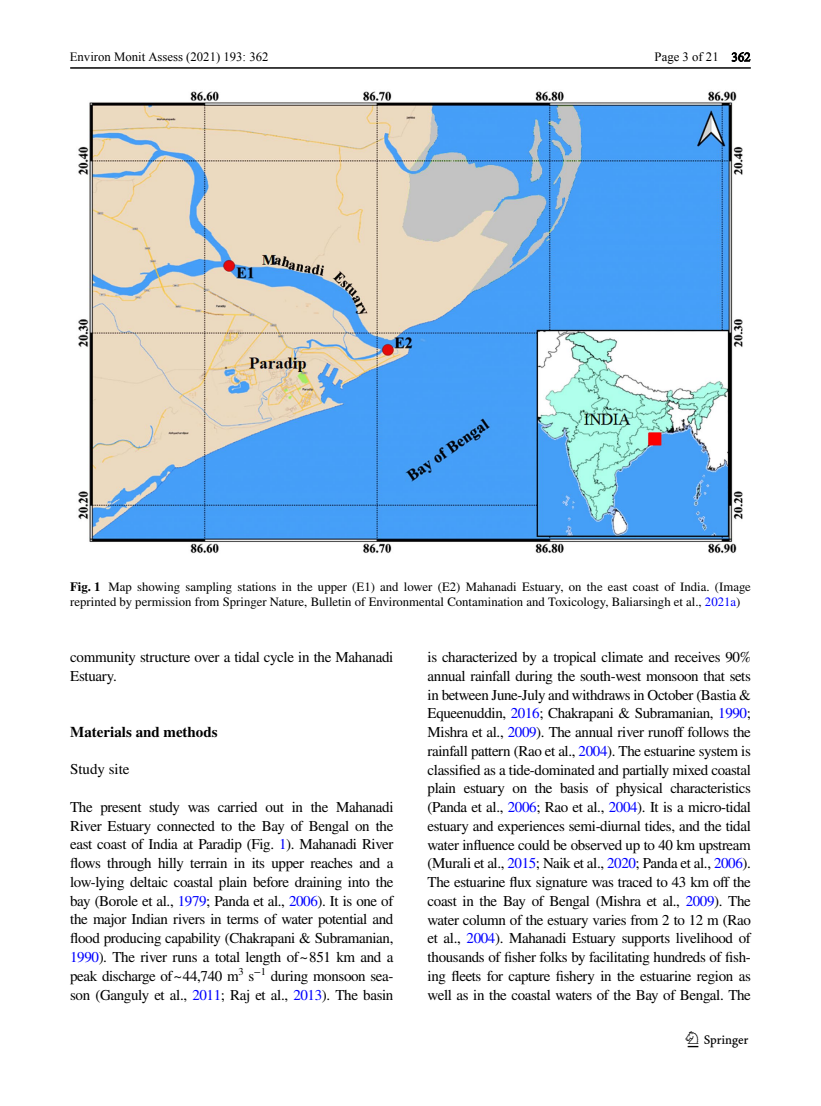
<style>
.page{position:relative;width:821px;height:1106px;background:#fff}
.page>*{position:absolute;margin:0;border:0;box-sizing:border-box;transform-origin:0 0}
.t1{font:22.5px "Springnew Regular 3";color:#000}
.t2{font:15px/18.8px "STIX";letter-spacing:-.025em;color:#000;text-align:justify}
.t3{font:700 15px "STIX";color:#000}
.t4{font:15px "STIX";color:#000}
.t5{font:12.75px/15px "STIX";color:#000}
.t6{font:12.75px "Times New Roman";color:#000}
.s1{font-weight:700}
.s2{color:#00f}
</style>
<div class="page">
<hr style="left:70px;top:67px;width:680px;height:2px;background:#000">
<img style="left:78px;top:91px;width:665px;height:462px">
<p class="t6" style="left:70px;top:52px;width:200px">Environ Monit Assess (2021) 193: 362</p>
<p class="t6" style="left:654px;top:52px;width:97px">Page 3 of 21 362</p>
<p class="t5" style="left:70px;top:580px;width:682px"><span class="s1">Fig. 1</span> Map showing sampling stations in the upper (E1) and lower (E2) Mahanadi Estuary, on the east coast of India. (Image reprinted by permission from Springer Nature, Bulletin of Environmental Contamination and Toxicology, Baliarsingh et al., <span class="s2">2021a</span>)</p>
<p class="t2" style="left:70px;top:648px;width:325px">community structure over a tidal cycle in the Mahanadi<br>Estuary.</p>
<p class="t3" style="left:70px;top:723px;width:149px">Materials and methods</p>
<p class="t4" style="left:70px;top:759px;width:61px">Study site</p>
<p class="t2" style="left:70px;top:798px;width:325px">The present study was carried out in the Mahanadi River Estuary connected to the Bay of Bengal on the east coast of India at Paradip (Fig. <span class="s2">1</span>). Mahanadi River flows through hilly terrain in its upper reaches and a low-lying deltaic coastal plain before draining into the bay (Borole et al., <span class="s2">1979</span>; Panda et al., <span class="s2">2006</span>). It is one of the major Indian rivers in terms of water potential and flood producing capability (Chakrapani &amp; Subramanian, <span class="s2">1990</span>). The river runs a total length of~851 km and a peak discharge of~44,740 m<sup>3</sup> s<sup>−1</sup> during monsoon sea&shy;son (Ganguly et al., <span class="s2">2011</span>; Raj et al., <span class="s2">2013</span>). The basin</p>
<p class="t2" style="left:427px;top:648px;width:325px">is characterized by a tropical climate and receives 90% annual rainfall during the south-west monsoon that sets in between June-July and withdraws in October (Bastia &amp; Equeenuddin, <span class="s2">2016</span>; Chakrapani &amp; Subramanian, <span class="s2">1990</span>; Mishra et al., <span class="s2">2009</span>). The annual river runoff follows the rainfall pattern (Rao et al., <span class="s2">2004</span>). The estuarine system is classified as a tide-dominated and partially mixed coastal plain estuary on the basis of physical characteristics (Panda et al., <span class="s2">2006</span>; Rao et al., <span class="s2">2004</span>). It is a micro-tidal estuary and experiences semi-diurnal tides, and the tidal water influence could be observed up to 40 km upstream (Murali et al., <span class="s2">2015</span>; Naik et al., <span class="s2">2020</span>; Panda et al., <span class="s2">2006</span>).<br>The estuarine flux signature was traced to 43 km off the coast in the Bay of Bengal (Mishra et al., <span class="s2">2009</span>). The water column of the estuary varies from 2 to 12 m (Rao et al., <span class="s2">2004</span>). Mahanadi Estuary supports livelihood of thousands of fisher folks by facilitating hundreds of fish&shy;ing fleets for capture fishery in the estuarine region as well as in the coastal waters of the Bay of Bengal. The</p>
<h1 class="t1" style="left:687px;top:1031px;width:62px">1 3</h1>
</div>
